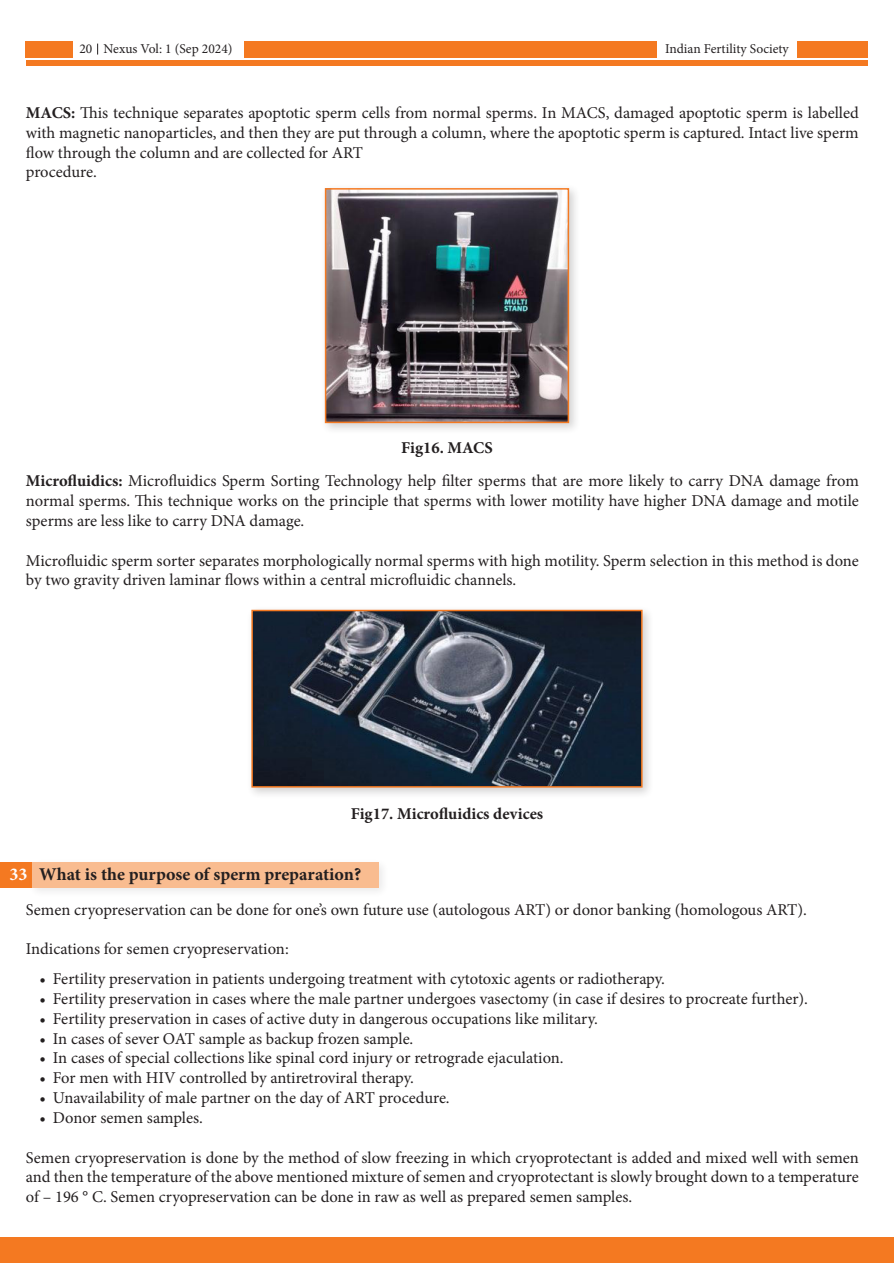
<style>
.page{position:relative;width:894px;height:1263px;background:#fff}
.page>*{position:absolute;margin:0;border:0;box-sizing:border-box;transform-origin:0 0}
.t1{font:700 18px "Minion Pro";color:#231f20}
.t2{font:700 18px "Minion Pro";color:#fff}
.t3{font:16.5px/19.8px "Minion Pro";color:#231f20;text-align:justify}
.t4{font:700 16.5px "Minion Pro";color:#231f20}
.t5{font:13.5px "Minion Pro";color:#231f20}
.s1{font-weight:700}
</style>
<div class="page">
<div style="left:26px;top:41px;width:841px;height:16px;background:#f47921"></div>
<div style="left:26px;top:61px;width:841px;height:5px;background:#f47921"></div>
<div style="left:73px;top:32px;width:170px;height:27px;background:#fff"></div>
<div style="left:656px;top:40px;width:140px;height:19px;background:#fff"></div>
<div style="left:0;top:1237px;width:893px;height:26px;background:#f47921"></div>
<div style="left:320px;top:183px;width:260px;height:251px;background:#231f20;opacity:.2"></div>
<img style="left:328px;top:191px;width:238px;height:229px">
<div style="left:325px;top:188px;width:244px;height:235px;border:2px solid #f47921"></div>
<div style="left:246px;top:605px;width:407px;height:194px;background:#231f20;opacity:.2"></div>
<img style="left:254px;top:613px;width:385px;height:171px">
<div style="left:251px;top:610px;width:391px;height:177px;border:2px solid #f47921"></div>
<div style="left:0;top:862px;width:32px;height:25px;background:#f47921"></div>
<div style="left:27px;top:857px;width:363px;height:42px;background:#231f20;opacity:.2"></div>
<div style="left:32px;top:862px;width:347px;height:25px;background:#f9bc90"></div>
<p class="t5" style="left:79px;top:40px;width:14px">20</p>
<p class="t5" style="left:104px;top:40px;width:130px">Nexus Vol: 1 (Sep 2024)</p>
<p class="t5" style="left:664px;top:40px;width:125px">Indian Fertility Society</p>
<p class="t3" style="left:26px;top:103px;width:834px"><span class="s1">MACS:</span> This technique separates apoptotic sperm cells from normal sperms. In MACS, damaged apoptotic sperm is labelled with magnetic nanoparticles, and then they are put through a column, where the apoptotic sperm is captured. Intact live sperm flow through the column and are collected for ART</p>
<p class="t3" style="left:26px;top:162px;width:72px">procedure.</p>
<p class="t4" style="left:401px;top:436px;width:93px">Fig16. MACS</p>
<p class="t3" style="left:26px;top:471px;width:834px"><span class="s1">Microfluidics:</span> Microfluidics Sperm Sorting Technology help filter sperms that are more likely to carry DNA damage from normal sperms. This technique works on the principle that sperms with lower motility have higher DNA damage and motile sperms are less like to carry DNA damage.</p>
<p class="t3" style="left:26px;top:550px;width:834px">Microfluidic sperm sorter separates morphologically normal sperms with high motility. Sperm selection in this method is done by two gravity driven laminar flows within a central microfluidic channels.</p>
<p class="t4" style="left:350px;top:802px;width:194px">Fig17. Microfluidics devices</p>
<p class="t2" style="left:9px;top:862px;width:19px">33</p>
<p class="t1" style="left:39px;top:862px;width:323px">What is the purpose of sperm preparation?</p>
<p class="t3" style="left:26px;top:899px;width:782px">Semen cryopreservation can be done for one’s own future use (autologous ART) or donor banking (homologous ART).</p>
<p class="t3" style="left:26px;top:939px;width:264px">Indications for semen cryopreservation:</p>
<p class="t3" style="left:39px;top:969px;width:626px">• Fertility preservation in patients undergoing treatment with cytotoxic agents or radiotherapy.</p>
<p class="t3" style="left:39px;top:989px;width:769px">• Fertility preservation in cases where the male partner undergoes vasectomy (in case if desires to procreate further).</p>
<p class="t3" style="left:39px;top:1008px;width:560px">• Fertility preservation in cases of active duty in dangerous occupations like military.</p>
<p class="t3" style="left:39px;top:1028px;width:375px">• In cases of sever OAT sample as backup frozen sample.</p>
<p class="t3" style="left:39px;top:1048px;width:525px">• In cases of special collections like spinal cord injury or retrograde ejaculation.</p>
<p class="t3" style="left:39px;top:1068px;width:376px">• For men with HIV controlled by antiretroviral therapy.</p>
<p class="t3" style="left:39px;top:1088px;width:411px">• Unavailability of male partner on the day of ART procedure.</p>
<p class="t3" style="left:39px;top:1107px;width:165px">• Donor semen samples.</p>
<p class="t3" style="left:26px;top:1147px;width:834px">Semen cryopreservation is done by the method of slow freezing in which cryoprotectant is added and mixed well with semen and then the temperature of the above mentioned mixture of semen and cryoprotectant is slowly brought down to a temperature of – 196 ° C. Semen cryopreservation can be done in raw as well as prepared semen samples.</p>
</div>
